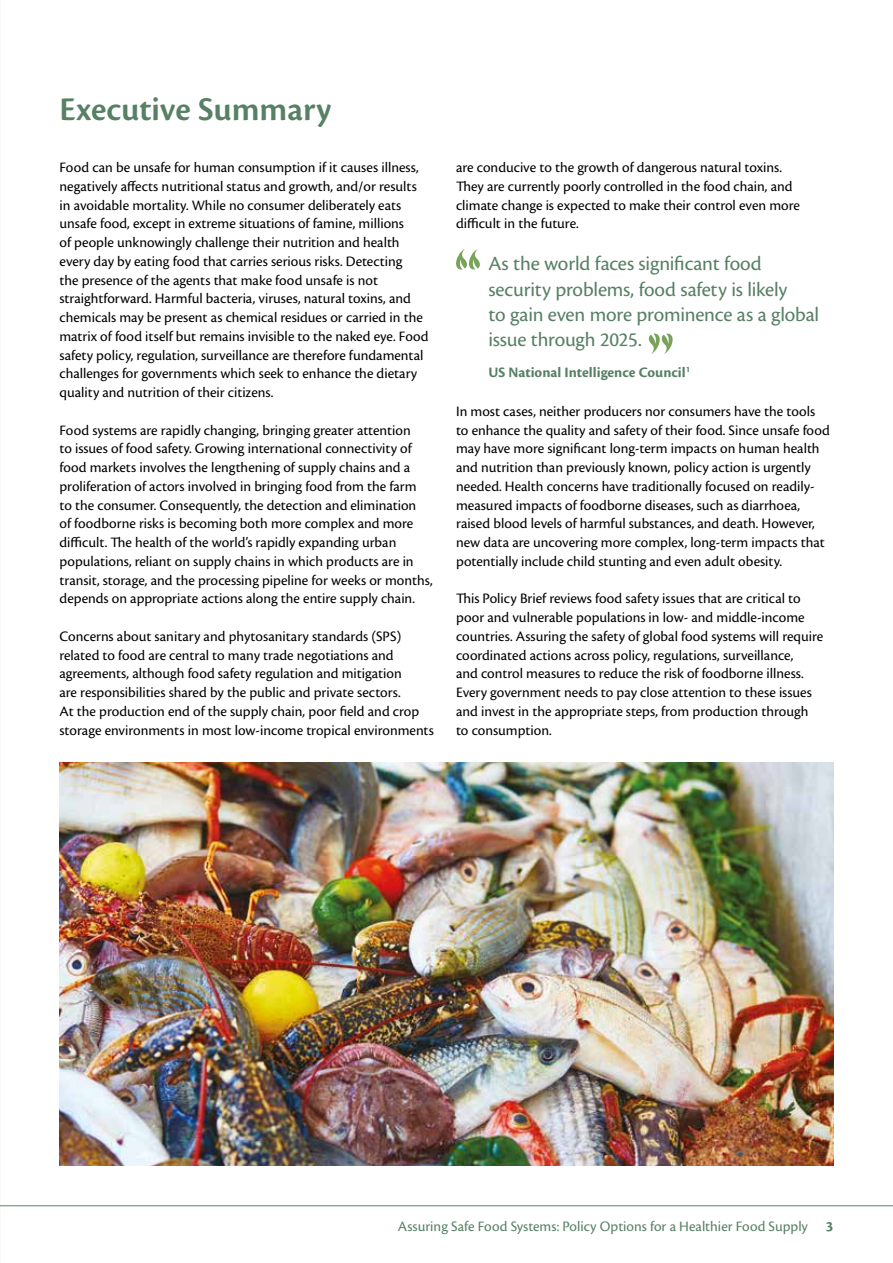
<style>
.page{position:relative;width:893px;height:1263px;background:#fff}
.page>*{position:absolute;margin:0;border:0;box-sizing:border-box;transform-origin:0 0}
.t1{font:600 34.5px "Cronos Pro";color:#578065}
.t2{font:21px/25.2px "Cronos Pro";letter-spacing:-.01em;color:#578065}
.t3{font:15px/18.8px "Cronos Pro";color:#000}
.t4{font:15px "Cronos Pro";color:#578065}
.t5{font:700 15px "Cronos Pro";color:#578065}
.s1{font-weight:700}
</style>
<div class="page">
<svg style="left:456px;top:249px;width:24px;height:21px"></svg>
<svg style="left:649px;top:333px;width:24px;height:21px"></svg>
<img style="left:60px;top:763px;width:773px;height:403px">
<hr style="left:0;top:1205px;width:893px;height:1px;background:#578065">
<h1 class="t1" style="left:60px;top:90px;width:273px">Executive Summary</h1>
<p class="t3" style="left:60px;top:158px;width:371px">Food can be unsafe for human consumption if it causes illness, negatively affects nutritional status and growth, and/or results in avoidable mortality. While no consumer deliberately eats unsafe food, except in extreme situations of famine, millions<br>of people unknowingly challenge their nutrition and health every day by eating food that carries serious risks. Detecting<br>the presence of the agents that make food unsafe is not straightforward. Harmful bacteria, viruses, natural toxins, and chemicals may be present as chemical residues or carried in the matrix of food itself but remains invisible to the naked eye. Food safety policy, regulation, surveillance are therefore fundamental challenges for governments which seek to enhance the dietary quality and nutrition of their citizens.</p>
<p class="t3" style="left:60px;top:421px;width:375px">Food systems are rapidly changing, bringing greater attention<br>to issues of food safety. Growing international connectivity of food markets involves the lengthening of supply chains and a proliferation of actors involved in bringing food from the farm to the consumer. Consequently, the detection and elimination<br>of foodborne risks is becoming both more complex and more difficult. The health of the world’s rapidly expanding urban populations, reliant on supply chains in which products are in transit, storage, and the processing pipeline for weeks or months, depends on appropriate actions along the entire supply chain.</p>
<p class="t3" style="left:60px;top:627px;width:376px">Concerns about sanitary and phytosanitary standards (SPS) related to food are central to many trade negotiations and agreements, although food safety regulation and mitigation<br>are responsibilities shared by the public and private sectors.<br>At the production end of the supply chain, poor field and crop storage environments in most low-income tropical environments</p>
<p class="t3" style="left:456px;top:158px;width:345px">are conducive to the growth of dangerous natural toxins.<br>They are currently poorly controlled in the food chain, and climate change is expected to make their control even more difficult in the future.</p>
<h2 class="t2" style="left:488px;top:251px;width:332px">As the world faces significant food security problems, food safety is likely<br>to gain even more prominence as a global issue through 2025.</h2>
<p class="t5" style="left:488px;top:364px;width:203px">US National Intelligence Council<sup>1</sup></p>
<p class="t3" style="left:456px;top:402px;width:375px">In most cases, neither producers nor consumers have the tools to enhance the quality and safety of their food. Since unsafe food may have more significant long-term impacts on human health and nutrition than previously known, policy action is urgently needed. Health concerns have traditionally focused on readily&shy;measured impacts of foodborne diseases, such as diarrhoea, raised blood levels of harmful substances, and death. However, new data are uncovering more complex, long-term impacts that potentially include child stunting and even adult obesity.</p>
<p class="t3" style="left:456px;top:589px;width:369px">This Policy Brief reviews food safety issues that are critical to poor and vulnerable populations in low- and middle-income countries. Assuring the safety of global food systems will require coordinated actions across policy, regulations, surveillance,<br>and control measures to reduce the risk of foodborne illness.<br>Every government needs to pay close attention to these issues and invest in the appropriate steps, from production through to consumption.</p>
<p class="t4" style="left:398px;top:1217px;width:437px">Assuring Safe Food Systems: Policy Options for a Healthier Food Supply <span class="s1">3</span></p>
</div>
